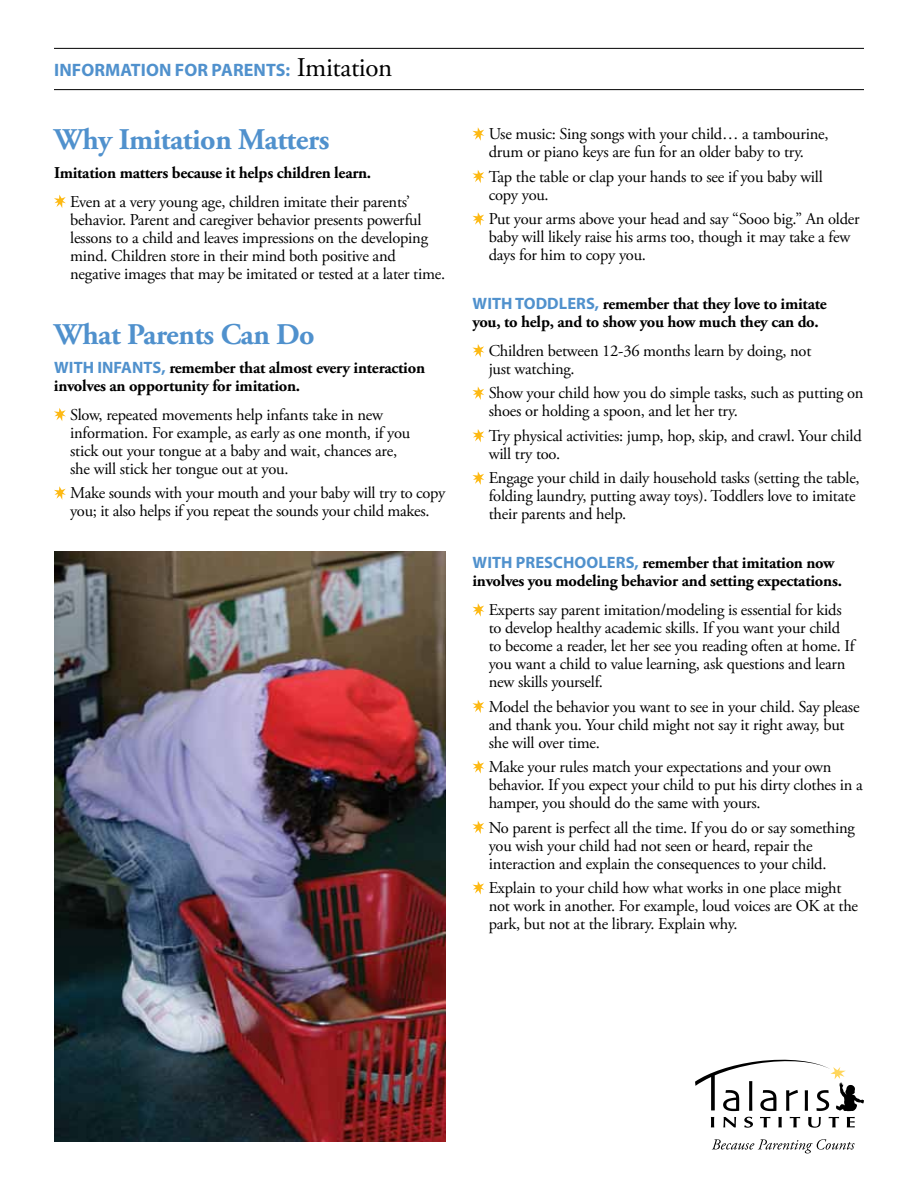
<style>
.page{position:relative;width:918px;height:1188px;background:#fff}
.page>*{position:absolute;margin:0;border:0;box-sizing:border-box;transform-origin:0 0}
.t1{font:700 30px "Adobe Garamond Pro";letter-spacing:-.015em;color:#5091cd}
.t2{font:700 18px "Myriad Pro";letter-spacing:.005em;color:#5091cd}
.t3{font:16.5px/18px "Adobe Garamond Pro";letter-spacing:-.015em;color:#000}
.t4{font:700 16.5px/18px "Adobe Garamond Pro";letter-spacing:-.015em;color:#000}
.s1{font-family:"Adobe Garamond Pro";font-weight:400;font-size:27px;color:#000}
.s2{font-family:"Myriad Pro";color:#5091cd}
</style>
<div class="page">
<hr style="left:54px;top:48px;width:810px;height:1px;background:#000">
<hr style="left:54px;top:89px;width:810px;height:1px;background:#000">
<svg style="left:695px;top:1059px;width:169px;height:69px"></svg>
<svg style="left:712px;top:1139px;width:143px;height:14px"></svg>
<svg style="left:54px;top:195px;width:12px;height:13px"></svg>
<svg style="left:54px;top:408px;width:12px;height:13px"></svg>
<svg style="left:54px;top:486px;width:12px;height:14px"></svg>
<svg style="left:473px;top:127px;width:11px;height:14px"></svg>
<svg style="left:473px;top:170px;width:11px;height:13px"></svg>
<svg style="left:473px;top:212px;width:11px;height:14px"></svg>
<svg style="left:473px;top:344px;width:11px;height:13px"></svg>
<svg style="left:473px;top:386px;width:11px;height:14px"></svg>
<svg style="left:473px;top:429px;width:11px;height:13px"></svg>
<svg style="left:473px;top:471px;width:11px;height:14px"></svg>
<svg style="left:473px;top:603px;width:11px;height:14px"></svg>
<svg style="left:473px;top:700px;width:11px;height:13px"></svg>
<svg style="left:473px;top:760px;width:11px;height:14px"></svg>
<svg style="left:473px;top:821px;width:11px;height:13px"></svg>
<svg style="left:473px;top:881px;width:11px;height:14px"></svg>
<img style="left:54px;top:551px;width:392px;height:590px">
<p class="t2" style="left:54px;top:58px;width:340px">INFORMATION FOR PARENTS: <span class="s1">Imitation</span></p>
<h1 class="t1" style="left:54px;top:122px;width:277px">Why Imitation Matters</h1>
<p class="t4" style="left:54px;top:164px;width:319px">Imitation matters because it helps children learn.</p>
<p class="t3" style="left:70px;top:193px;width:376px">Even at a very young age, children imitate their parents’ behavior. Parent and caregiver behavior presents powerful lessons to a child and leaves impressions on the developing mind. Children store in their mind both positive and negative images that may be imitated or tested at a later time.</p>
<h1 class="t1" style="left:54px;top:317px;width:262px">What Parents Can Do</h1>
<p class="t4" style="left:54px;top:359px;width:373px"><span class="s2">WITH INFANTS,</span> remember that almost every interaction involves an opportunity for imitation.</p>
<p class="t3" style="left:70px;top:406px;width:342px">Slow, repeated movements help infants take in new information. For example, as early as one month, if you stick out your tongue at a baby and wait, chances are, she will stick her tongue out at you.</p>
<p class="t3" style="left:70px;top:485px;width:377px">Make sounds with your mouth and your baby will try to copy you; it also helps if you repeat the sounds your child makes.</p>
<p class="t3" style="left:489px;top:126px;width:341px">Use music: Sing songs with your child… a tambourine, drum or piano keys are fun for an older baby to try.</p>
<p class="t3" style="left:489px;top:168px;width:336px">Tap the table or clap your hands to see if you baby will copy you.</p>
<p class="t3" style="left:489px;top:211px;width:372px">Put your arms above your head and say “Sooo big.” An older baby will likely raise his arms too, though it may take a few days for him to copy you.</p>
<p class="t4" style="left:472px;top:295px;width:356px"><span class="s2">WITH TODDLERS,</span> remember that they love to imitate you, to help, and to show you how much they can do.</p>
<p class="t3" style="left:489px;top:342px;width:324px">Children between 12-36 months learn by doing, not just watching.</p>
<p class="t3" style="left:489px;top:385px;width:376px">Show your child how you do simple tasks, such as putting on shoes or holding a spoon, and let her try.</p>
<p class="t3" style="left:489px;top:427px;width:375px">Try physical activities: jump, hop, skip, and crawl. Your child will try too.</p>
<p class="t3" style="left:489px;top:470px;width:373px">Engage your child in daily household tasks (setting the table, folding laundry, putting away toys). Toddlers love to imitate their parents and help.</p>
<p class="t4" style="left:472px;top:554px;width:371px"><span class="s2">WITH PRESCHOOLERS,</span> remember that imitation now involves you modeling behavior and setting expectations.</p>
<p class="t3" style="left:489px;top:602px;width:367px">Experts say parent imitation/modeling is essential for kids to develop healthy academic skills. If you want your child to become a reader, let her see you reading often at home. If you want a child to value learning, ask questions and learn new skills yourself.</p>
<p class="t3" style="left:489px;top:698px;width:372px">Model the behavior you want to see in your child. Say please and thank you. Your child might not say it right away, but she will over time.</p>
<p class="t3" style="left:489px;top:759px;width:376px">Make your rules match your expectations and your own behavior. If you expect your child to put his dirty clothes in a hamper, you should do the same with yours.</p>
<p class="t3" style="left:489px;top:819px;width:368px">No parent is perfect all the time. If you do or say something you wish your child had not seen or heard, repair the interaction and explain the consequences to your child.</p>
<p class="t3" style="left:489px;top:879px;width:371px">Explain to your child how what works in one place might not work in another. For example, loud voices are OK at the park, but not at the library. Explain why.</p>
</div>
